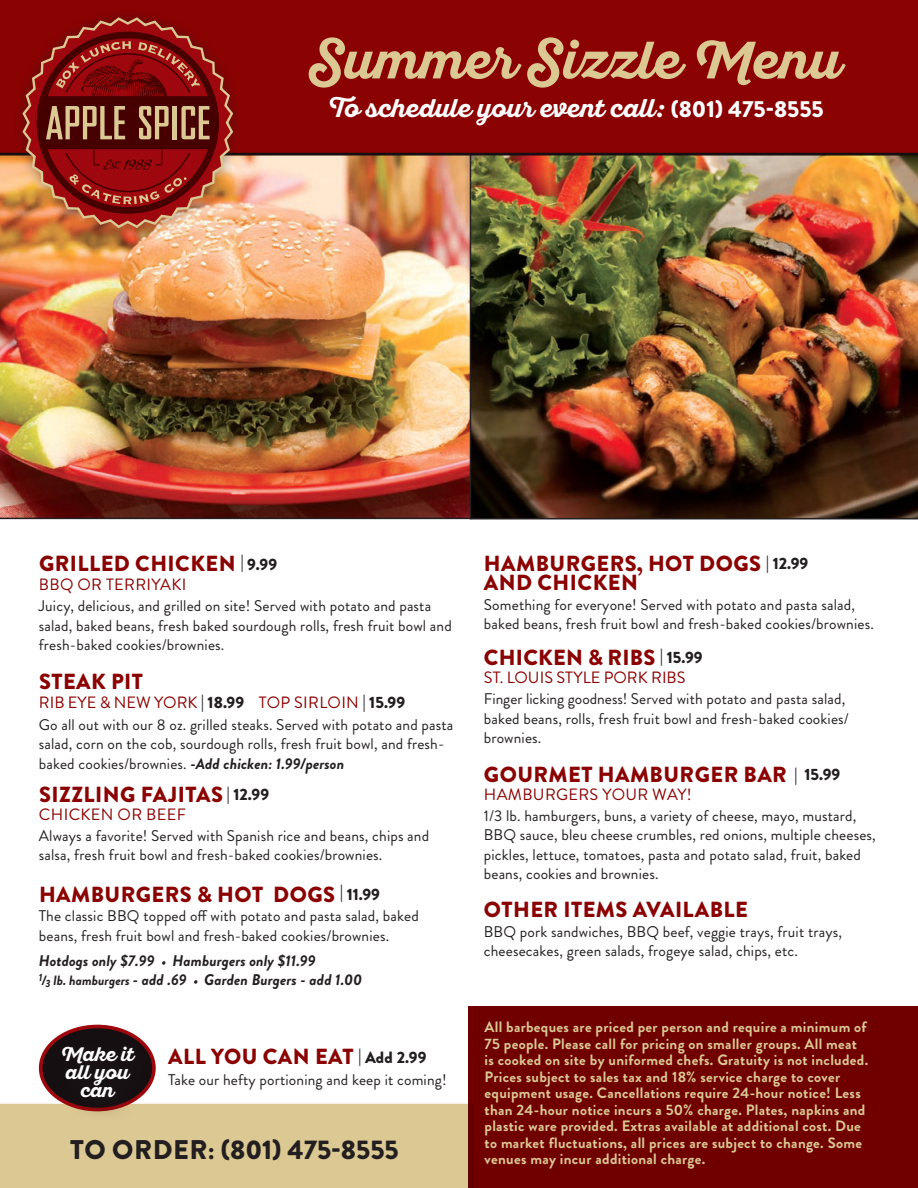
<style>
.page{position:relative;width:918px;height:1188px;background:#fff}
.page>*{position:absolute;margin:0;border:0;box-sizing:border-box;transform-origin:0 0}
.t1{font:700 52.5px "Sant Elia Script";color:#dbc893}
.t2{font:900 27px "Brandon Grotesque";color:#231f20}
.t3{font:700 25.5px "Sant Elia Script";color:#fff}
.NEW_Menu_Item{font:900 21.9px "Brandon Grotesque";letter-spacing:.02em;color:#8b0202}
.Copy{font:900 21.9px "Brandon Grotesque";letter-spacing:.01em;color:#8b0202}
.t4{font:700 19.5px/18px "Sant Elia Script";color:#fff;text-align:center}
.NEW_Menu_Item-2{font:16.35px "Brandon Grotesque";letter-spacing:.02em;color:#8b0202}
.NEW_Menu_Item-3{font:16.35px "Brandon Grotesque";color:#8b0202}
.Copy-2{font:16.35px "Brandon Grotesque";color:#8b0202}
.Copy-3{font:15.45px/19.5px "Brandon Grotesque";letter-spacing:.01em;color:#231f20}
.NEW_Menu_Item-4{font:15.45px/19.5px "Brandon Grotesque";letter-spacing:.01em;color:#231f20}
.NEW_Menu_Item-5{font:italic 700 15.45px "Brandon Grotesque";letter-spacing:.005em;color:#231f20}
.t5{font:700 15px/16.5px "Brandon Grotesque";letter-spacing:.02em;color:#dbc893}
.s1{font-family:"Brandon Grotesque";font-weight:900;font-size:23.25px}
.s2{font-size:16.35px;color:#231f20}
.s3{font-weight:900;color:#231f20}
.s4{font-weight:700;font-style:italic}
.s5{font-size:13.5px}
</style>
<div class="page">
<div style="left:0;top:1104px;width:468px;height:84px;background:#dbc893"></div>
<img style="left:0;top:156px;width:470px;height:363px">
<img style="left:470px;top:156px;width:448px;height:363px">
<div style="left:0;top:0;width:918px;height:156px;background:#8b0202"></div>
<div style="left:468px;top:1007px;width:450px;height:181px;background:#700000"></div>
<div style="left:12px;top:7px;width:232px;height:232px;background:#231f20;opacity:.4"></div>
<svg style="left:19px;top:14px;width:218px;height:217px;background:#ab452f"></svg>
<svg style="left:25px;top:20px;width:205px;height:205px;background:#8f2920"></svg>
<svg style="left:41px;top:1026px;width:113px;height:84px"></svg>
<div style="left:39px;top:1025px;width:117px;height:86px;border:4px solid #9d070d;border-radius:50%"></div>
<div style="left:49px;top:1035px;width:108px;height:87px;background:#231f20;opacity:.6"></div>
<p class="t1" style="left:310px;top:30px;width:532px">Summer Sizzle Menu</p>
<p class="t3" style="left:327px;top:94px;width:498px">To schedule your event call: <span class="s1">(801) 475-8555</span></p>
<p class="NEW_Menu_Item" style="left:39px;top:548px;width:240px">GRILLED CHICKEN <sup>|</sup> <span class="s2">9.99</span></p>
<p class="NEW_Menu_Item-2" style="left:39px;top:573px;width:149px">BBQ OR TERRIYAKI</p>
<p class="NEW_Menu_Item-4" style="left:39px;top:596px;width:414px">Juicy, delicious, and grilled on site! Served with potato and pasta salad, baked beans, fresh baked sourdough rolls, fresh fruit bowl and</p>
<p class="NEW_Menu_Item-4" style="left:39px;top:635px;width:187px">fresh-baked cookies/brownies.</p>
<p class="NEW_Menu_Item" style="left:39px;top:666px;width:106px">STEAK PIT</p>
<p class="NEW_Menu_Item-3" style="left:39px;top:691px;width:368px">RIB EYE &amp; NEW YORK <span class="s3">| 18.99</span> TOP SIRLOIN <span class="s3">| 15.99</span></p>
<p class="Copy-3" style="left:39px;top:715px;width:416px">Go all out with our 8 oz. grilled steaks. Served with potato and pasta salad, corn on the cob, sourdough rolls, fresh fruit bowl, and fresh&shy;baked cookies/brownies. <span class="s4">-Add chicken: 1.99/person</span></p>
<p class="NEW_Menu_Item" style="left:39px;top:779px;width:232px">SIZZLING FAJITAS <span class="s2">| 12.99</span></p>
<p class="NEW_Menu_Item-2" style="left:39px;top:803px;width:149px">CHICKEN OR BEEF</p>
<p class="Copy-3" style="left:39px;top:826px;width:392px">Always a favorite! Served with Spanish rice and beans, chips and salsa, fresh fruit bowl and fresh-baked cookies/brownies.</p>
<p class="NEW_Menu_Item" style="left:39px;top:879px;width:343px">HAMBURGERS &amp; HOT DOGS <sup>|</sup> <span class="s2">11.99</span></p>
<p class="NEW_Menu_Item-4" style="left:39px;top:907px;width:381px">The classic BBQ topped off with potato and pasta salad, baked beans, fresh fruit bowl and fresh-baked cookies/brownies.</p>
<p class="NEW_Menu_Item-5" style="left:39px;top:949px;width:278px">Hotdogs only $7.99 <span class="s5">•</span> Hamburgers only $11.99</p>
<p class="NEW_Menu_Item-5" style="left:39px;top:969px;width:325px"><sup>1</sup><span class="s5">/</span><sub>3</sub> <span class="s5">lb. hamburgers</span> - add .69 <span class="s5">•</span> Garden Burgers - add 1.00</p>
<p class="t4" style="left:61px;top:1046px;width:74px">Make it</p>
<p class="t4" style="left:66px;top:1064px;width:65px">all you can</p>
<p class="NEW_Menu_Item" style="left:168px;top:1041px;width:260px">ALL YOU CAN EAT <span class="s2">| Add 2.99</span></p>
<p class="NEW_Menu_Item-4" style="left:168px;top:1071px;width:280px">Take our hefty portioning and keep it coming!</p>
<p class="t2" style="left:70px;top:1131px;width:330px">TO ORDER: (801) 475-8555</p>
<p class="NEW_Menu_Item" style="left:484px;top:548px;width:326px">HAMBURGERS, HOT DOGS <span class="s2">| 12.99</span></p>
<p class="NEW_Menu_Item" style="left:484px;top:567px;width:155px">AND CHICKEN</p>
<p class="NEW_Menu_Item-4" style="left:484px;top:595px;width:392px">Something for everyone! Served with potato and pasta salad, baked beans, fresh fruit bowl and fresh-baked cookies/brownies.</p>
<p class="Copy" style="left:484px;top:642px;width:220px">CHICKEN &amp; RIBS <sup>|</sup> <span class="s2">15.99</span></p>
<p class="Copy-2" style="left:484px;top:666px;width:203px">ST. LOUIS STYLE PORK RIBS</p>
<p class="Copy-3" style="left:484px;top:689px;width:367px">Finger licking goodness! Served with potato and pasta salad, baked beans, rolls, fresh fruit bowl and fresh-baked cookies/ brownies.</p>
<p class="NEW_Menu_Item" style="left:484px;top:759px;width:358px">GOURMET HAMBURGER BAR <span class="s2">| 15.99</span></p>
<p class="NEW_Menu_Item-2" style="left:484px;top:783px;width:209px">HAMBURGERS YOUR WAY!</p>
<p class="Copy-3" style="left:484px;top:806px;width:394px">1/3 lb. hamburgers, buns, a variety of cheese, mayo, mustard, BBQ sauce, bleu cheese crumbles, red onions, multiple cheeses, pickles, lettuce, tomatoes, pasta and potato salad, fruit, baked beans, cookies and brownies.</p>
<p class="NEW_Menu_Item" style="left:484px;top:894px;width:266px">OTHER ITEMS AVAILABLE</p>
<p class="NEW_Menu_Item-4" style="left:484px;top:922px;width:360px">BBQ pork sandwiches, BBQ beef, veggie trays, fruit trays, cheesecakes, green salads, frogeye salad, chips, etc.</p>
<p class="t5" style="left:485px;top:1019px;width:385px">All barbeques are priced per person and require a minimum of 75 people. Please call for pricing on smaller groups. All meat is cooked on site by uniformed chefs. Gratuity is not included.<br>Prices subject to sales tax and 18% service charge to cover equipment usage. Cancellations require 24-hour notice! Less than 24-hour notice incurs a 50% charge. Plates, napkins and plastic ware provided. Extras available at additional cost. Due to market fluctuations, all prices are subject to change. Some venues may incur additional charge.</p>
</div>
